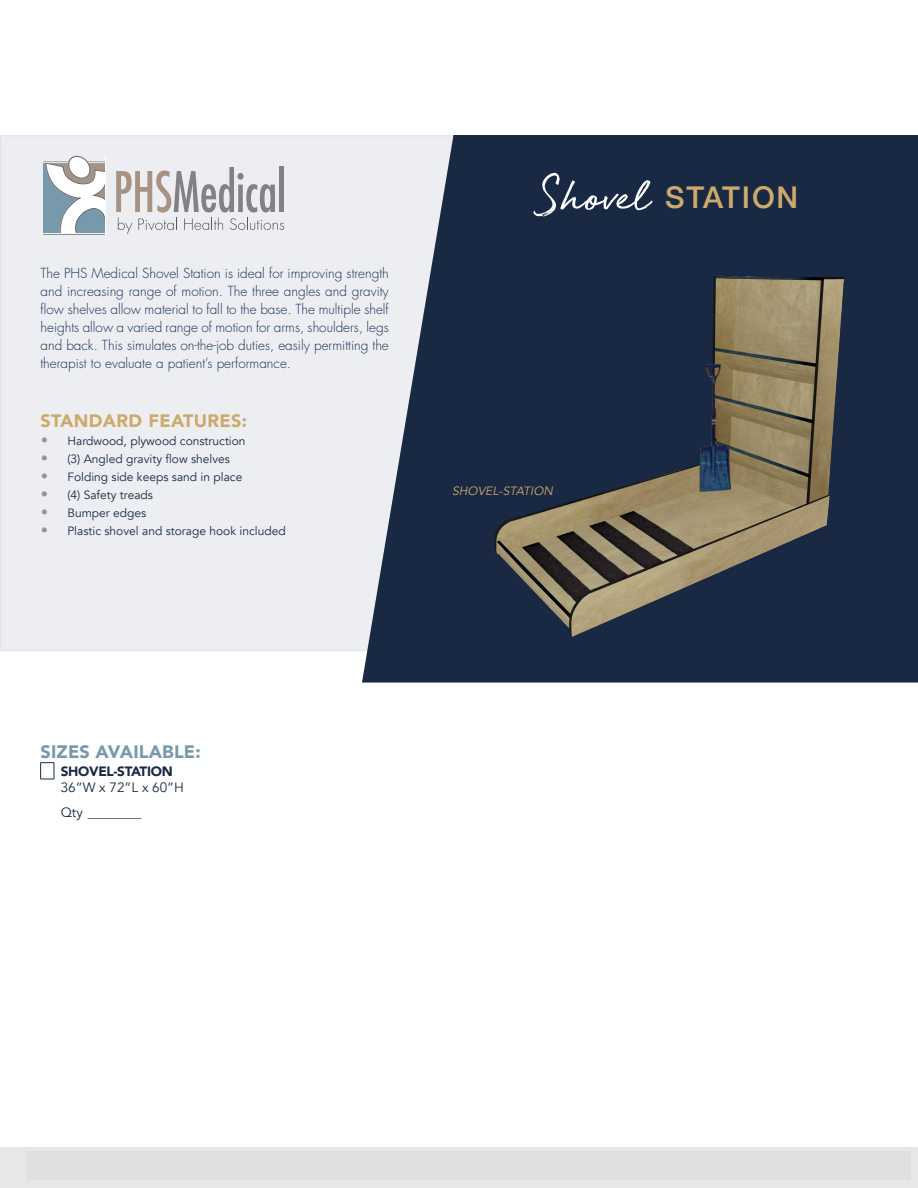
<style>
.page{position:relative;width:918px;height:1188px;background:#fff}
.page>*{position:absolute;margin:0;border:0;box-sizing:border-box;transform-origin:0 0}
.Feature_Header{font:500 30px "Helvetica Neue";letter-spacing:.06em;color:#ccaa6b}
.t1{font:900 18px "Avenir";letter-spacing:.02em;color:#ccaa6b}
.t2{font:900 18px "Avenir";letter-spacing:.01em;color:#7898ac}
.t3{font:300 13.5px/18px "Futura";color:#153256;text-align:justify}
.t4{font:13.5px "Avenir";color:#192944}
.t5{font:900 13.5px "Avenir";letter-spacing:-.02em;color:#192944}
.t6{font:12px "Avenir";color:#192944}
.t7{font:italic 12px "Avenir";color:#ccaa6b}
.s1{font-family:"Futura";font-size:13.5px;color:#939598}
.s2{font-family:"Golden Plains";font-weight:400;font-size:51px;color:#fff}
</style>
<div class="page">
<div style="left:0;top:135px;width:668px;height:516px;background:#edeef2;border:2px solid #e2e6ec"></div>
<svg style="left:362px;top:135px;width:556px;height:548px;background:#39465e"></svg>
<svg style="left:116px;top:167px;width:168px;height:67px"></svg>
<svg style="left:43px;top:155px;width:63px;height:78px;background:#bdc7cd"></svg>
<hr style="left:43px;top:233px;width:63px;height:2px;background:#fff">
<hr style="left:43px;top:234px;width:63px;height:1px;background:#808285">
<hr style="left:106px;top:155px;width:1px;height:80px;background:#fff">
<div style="left:0;top:1148px;width:918px;height:40px;background:#e9e6e8"></div>
<svg style="left:40px;top:762px;width:15px;height:18px"></svg>
<img style="left:490px;top:268px;width:363px;height:378px">
<div style="left:27px;top:1151px;width:883px;height:29px;background:#e0e0e0"></div>
<p class="t3" style="left:40px;top:264px;width:350px">The PHS Medical Shovel Station is ideal for improving strength and increasing range of motion. The three angles and gravity flow shelves allow material to fall to the base. The multiple shelf heights allow a varied range of motion for arms, shoulders, legs and back. This simulates on-the-job duties, easily permitting the therapist to evaluate a patient’s performance.</p>
<p class="t1" style="left:40px;top:405px;width:208px">STANDARD FEATURES:</p>
<p class="t6" style="left:40px;top:433px;width:207px"><span class="s1">•</span> Hardwood, plywood construction</p>
<p class="t6" style="left:40px;top:451px;width:191px"><span class="s1">•</span> (3) Angled gravity flow shelves</p>
<p class="t6" style="left:40px;top:469px;width:203px"><span class="s1">•</span> Folding side keeps sand in place</p>
<p class="t6" style="left:40px;top:487px;width:114px"><span class="s1">•</span> (4) Safety treads</p>
<p class="t6" style="left:40px;top:505px;width:107px"><span class="s1">•</span> Bumper edges</p>
<p class="t6" style="left:40px;top:523px;width:247px"><span class="s1">•</span> Plastic shovel and storage hook included</p>
<p class="Feature_Header" style="left:537px;top:174px;width:263px"><span class="s2">Shovel</span> STATION</p>
<p class="t7" style="left:452px;top:484px;width:105px">SHOVEL-STATION</p>
<p class="t2" style="left:40px;top:736px;width:162px">SIZES AVAILABLE:</p>
<p class="t5" style="left:61px;top:760px;width:113px">SHOVEL-STATION</p>
<p class="t4" style="left:61px;top:780px;width:125px">36”W x 72”L x 60”H</p>
<p class="t4" style="left:61px;top:804px;width:82px">Qty ________</p>
</div>
